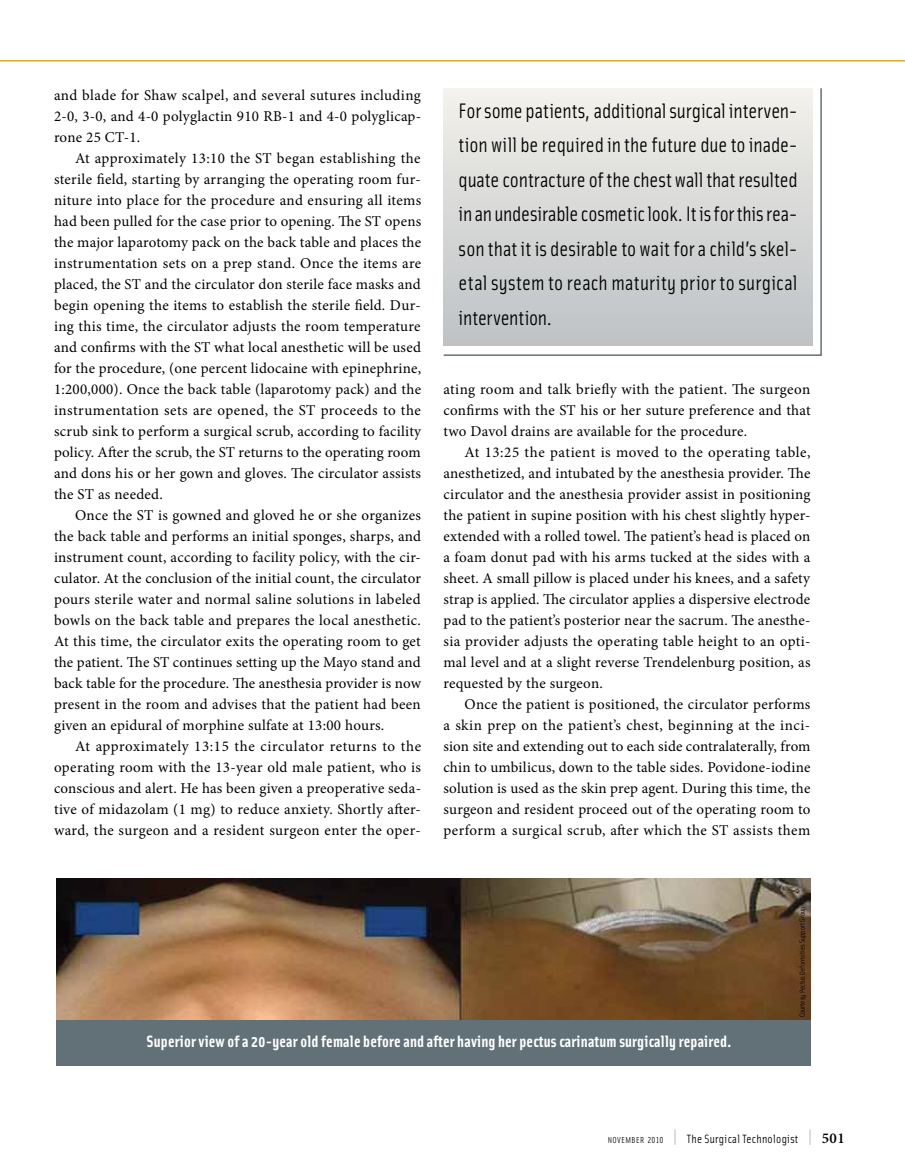
<style>
.page{position:relative;width:905px;height:1175px;background:#fff}
.page>*{position:absolute;margin:0;border:0;box-sizing:border-box;transform-origin:0 0}
.t1{font:21px/34.5px "Solex Regular Lining";letter-spacing:.01em;color:#000;text-align:justify}
.t2{font:700 16.5px "Solex";letter-spacing:.01em;color:#fff}
.t3{font:15px/21px "Minion Pro";letter-spacing:.015em;color:#000;text-align:justify}
.t4{font:12px "Solex Regular Lining";letter-spacing:.025em;color:#000}
.t5{font:7.5px "Solex Regular Lining";color:#000}
.s1{font-size:8.7px}
.s2{font-size:19.5px;color:#939598}
.s3{font-family:"Minion Pro";font-weight:600;font-size:15px}
</style>
<div class="page">
<hr style="left:0;top:60px;width:904px;height:2px;background:#d8ae29">
<svg style="left:443px;top:88px;width:379px;height:268px;background:#d8dad8"></svg>
<img style="left:56px;top:878px;width:754px;height:142px">
<div style="left:56px;top:1020px;width:754px;height:45px;background:#627177"></div>
<p class="t3" style="left:54px;top:85px;width:368px">and blade for Shaw scalpel, and several sutures including 2-0, 3-0, and 4-0 polyglactin 910 RB-1 and 4-0 polyglicap&shy;rone 25 CT-1.</p>
<p class="t3" style="left:54px;top:148px;width:369px;text-indent:21px">At approximately 13:10 the ST began establishing the sterile field, starting by arranging the operating room fur&shy;niture into place for the procedure and ensuring all items had been pulled for the case prior to opening. The ST opens the major laparotomy pack on the back table and places the instrumentation sets on a prep stand. Once the items are placed, the ST and the circulator don sterile face masks and begin opening the items to establish the sterile field. Dur&shy;ing this time, the circulator adjusts the room temperature and confirms with the ST what local anesthetic will be used for the procedure, (one percent lidocaine with epinephrine, 1:200,000). Once the back table (laparotomy pack) and the instrumentation sets are opened, the ST proceeds to the scrub sink to perform a surgical scrub, according to facility policy. After the scrub, the ST returns to the operating room and dons his or her gown and gloves. The circulator assists the ST as needed.</p>
<p class="t3" style="left:54px;top:505px;width:368px;text-indent:21px">Once the ST is gowned and gloved he or she organizes the back table and performs an initial sponges, sharps, and instrument count, according to facility policy, with the cir&shy;culator. At the conclusion of the initial count, the circulator pours sterile water and normal saline solutions in labeled bowls on the back table and prepares the local anesthetic.<br>At this time, the circulator exits the operating room to get the patient. The ST continues setting up the Mayo stand and back table for the procedure. The anesthesia provider is now present in the room and advises that the patient had been given an epidural of morphine sulfate at 13:00 hours.</p>
<p class="t3" style="left:54px;top:736px;width:368px;text-indent:21px">At approximately 13:15 the circulator returns to the operating room with the 13-year old male patient, who is conscious and alert. He has been given a preoperative seda&shy;tive of midazolam (1 mg) to reduce anxiety. Shortly after&shy;ward, the surgeon and a resident surgeon enter the oper-</p>
<p class="t1" style="left:458px;top:92px;width:340px">For some patients, additional surgical interven&shy;tion will be required in the future due to inade&shy;quate contracture of the chest wall that resulted in an undesirable cosmetic look. It is for this rea&shy;son that it is desirable to wait for a child’s skel&shy;etal system to reach maturity prior to surgical intervention.</p>
<p class="t3" style="left:443px;top:379px;width:369px">ating room and talk briefly with the patient. The surgeon confirms with the ST his or her suture preference and that two Davol drains are available for the procedure.</p>
<p class="t3" style="left:443px;top:442px;width:368px;text-indent:21px">At 13:25 the patient is moved to the operating table, anesthetized, and intubated by the anesthesia provider. The circulator and the anesthesia provider assist in positioning the patient in supine position with his chest slightly hyper&shy;extended with a rolled towel. The patient’s head is placed on a foam donut pad with his arms tucked at the sides with a sheet. A small pillow is placed under his knees, and a safety strap is applied. The circulator applies a dispersive electrode pad to the patient’s posterior near the sacrum. The anesthe&shy;sia provider adjusts the operating table height to an opti&shy;mal level and at a slight reverse Trendelenburg position, as requested by the surgeon.</p>
<p class="t3" style="left:443px;top:694px;width:368px;text-indent:21px">Once the patient is positioned, the circulator performs a skin prep on the patient’s chest, beginning at the inci&shy;sion site and extending out to each side contralaterally, from chin to umbilicus, down to the table sides. Povidone-iodine solution is used as the skin prep agent. During this time, the surgeon and resident proceed out of the operating room to perform a surgical scrub, after which the ST assists them</p>
<p class="t5" style="left:797px;top:1017px;width:113px;rotate:-90deg">Courtesy Pectus Deformities Support Group</p>
<p class="t2" style="left:147px;top:1030px;width:586px">Superior view of a 20-year old female before and after having her pectus carinatum surgically repaired.</p>
<p class="t4" style="left:607px;top:1130px;width:238px"><span class="s1">NOVEMBER 2010</span> <span class="s2">|</span> The Surgical Technologist <span class="s2">|</span> <span class="s3">501</span></p>
</div>
